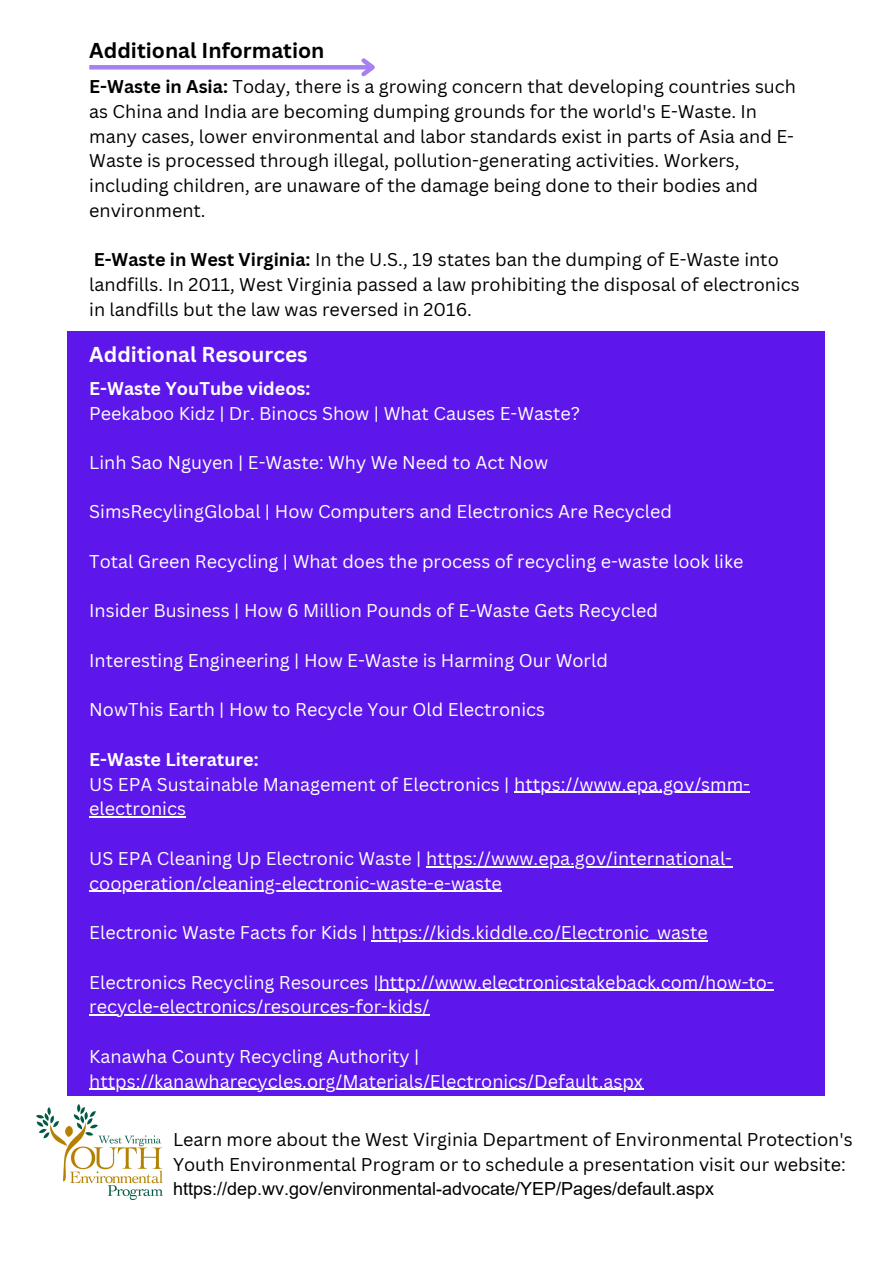
<style>
.page{position:relative;width:893px;height:1264px;background:#fff}
.page>*{position:absolute;margin:0;border:0;box-sizing:border-box;transform-origin:0 0}
.t1{font:700 21px "Canva Sans";color:#000}
.t2{font:700 21px "Canva Sans";color:#fff}
.t3{font:18px/24.8px "Canva Sans";color:#fff}
.t4{font:18px/24.8px "Canva Sans";color:#000}
.t5{font:700 18px "Canva Sans";color:#fff}
.s1{font-weight:700}
.s2{font-family:"Arial"}
</style>
<div class="page">
<div style="left:68px;top:331px;width:757px;height:764px;background:#5e17eb"></div>
<img style="left:37px;top:1104px;width:125px;height:95px">
<hr style="left:514px;top:791px;width:236px;height:1px;background:#fff">
<hr style="left:89px;top:816px;width:97px;height:1px;background:#fff">
<hr style="left:426px;top:866px;width:306px;height:1px;background:#fff">
<hr style="left:89px;top:890px;width:413px;height:1px;background:#fff">
<hr style="left:371px;top:940px;width:337px;height:1px;background:#fff">
<hr style="left:379px;top:989px;width:395px;height:1px;background:#fff">
<hr style="left:89px;top:1014px;width:340px;height:1px;background:#fff">
<hr style="left:89px;top:1088px;width:554px;height:1px;background:#fff">
<div style="left:89px;top:65px;width:283px;height:5px;background:#a780f4"></div>
<svg style="left:357px;top:58px;width:18px;height:19px"></svg>
<p class="t1" style="left:89px;top:36px;width:237px">Additional Information</p>
<p class="t4" style="left:89px;top:74px;width:708px"><span class="s1">E-Waste in Asia:</span> Today, there is a growing concern that developing countries such as China and India are becoming dumping grounds for the world's E-Waste. In many cases, lower environmental and labor standards exist in parts of Asia and E-Waste is processed through illegal, pollution-generating activities. Workers, including children, are unaware of the damage being done to their bodies and environment.</p>
<p class="t4" style="left:89px;top:247px;width:712px"><span class="s1">E-Waste in West Virginia:</span> In the U.S., 19 states ban the dumping of E-Waste into landfills. In 2011, West Virginia passed a law prohibiting the disposal of electronics in landfills but the law was reversed in 2016.</p>
<p class="t2" style="left:89px;top:340px;width:220px">Additional Resources</p>
<p class="t5" style="left:89px;top:375px;width:223px">E-Waste YouTube videos:</p>
<p class="t3" style="left:89px;top:400px;width:492px">Peekaboo Kidz | Dr. Binocs Show | What Causes E-Waste?</p>
<p class="t3" style="left:89px;top:449px;width:460px">Linh Sao Nguyen | E-Waste: Why We Need to Act Now</p>
<p class="t3" style="left:89px;top:499px;width:584px">SimsRecylingGlobal | How Computers and Electronics Are Recycled</p>
<p class="t3" style="left:89px;top:548px;width:655px">Total Green Recycling | What does the process of recycling e-waste look like</p>
<p class="t3" style="left:89px;top:598px;width:570px">Insider Business | How 6 Million Pounds of E-Waste Gets Recycled</p>
<p class="t3" style="left:89px;top:647px;width:520px">Interesting Engineering | How E-Waste is Harming Our World</p>
<p class="t3" style="left:89px;top:697px;width:457px">NowThis Earth | How to Recycle Your Old Electronics</p>
<p class="t5" style="left:89px;top:746px;width:171px">E-Waste Literature:</p>
<p class="t3" style="left:89px;top:771px;width:662px">US EPA Sustainable Management of Electronics | https://www.epa.gov/smm&shy;electronics</p>
<p class="t3" style="left:89px;top:845px;width:644px">US EPA Cleaning Up Electronic Waste | https://www.epa.gov/international&shy;cooperation/cleaning-electronic-waste-e-waste</p>
<p class="t3" style="left:89px;top:919px;width:620px">Electronic Waste Facts for Kids | https://kids.kiddle.co/Electronic_waste</p>
<p class="t3" style="left:89px;top:969px;width:686px">Electronics Recycling Resources |http://www.electronicstakeback.com/how-to&shy;recycle-electronics/resources-for-kids/</p>
<p class="t3" style="left:89px;top:1043px;width:555px">Kanawha County Recycling Authority | https://kanawharecycles.org/Materials/Electronics/Default.aspx</p>
<p class="t4" style="left:173px;top:1127px;width:681px;line-height:24.2px">Learn more about the West Virginia Department of Environmental Protection's<br>Youth Environmental Program or to schedule a presentation visit our website: <span class="s2">https://dep.wv.gov/environmental-advocate/YEP/Pages/default.aspx</span></p>
</div>
